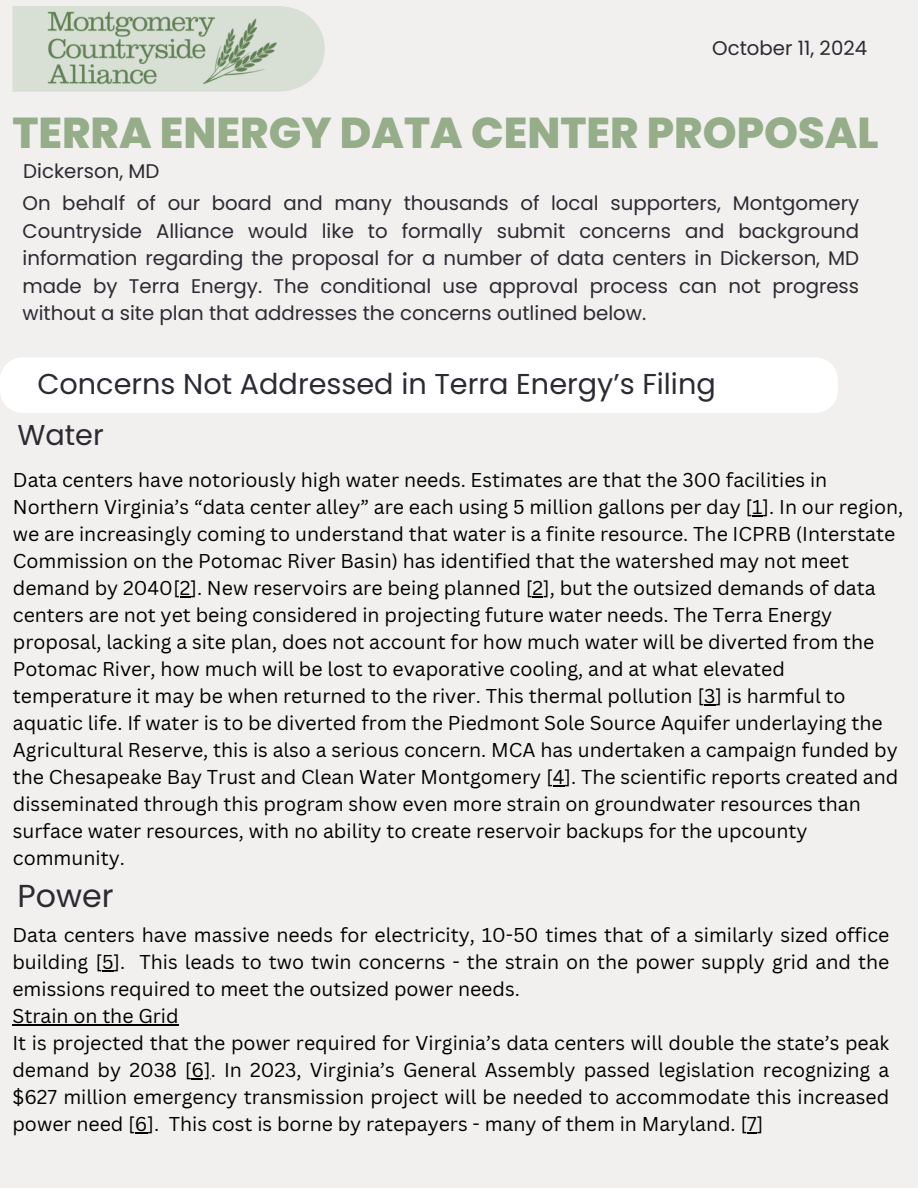
<style>
.page{position:relative;width:918px;height:1188px;background:#f1f0ef}
.page>*{position:absolute;margin:0;border:0;box-sizing:border-box;transform-origin:0 0}
.t1{font:800 43.2px "Poppins";color:#95ad88}
.t2{font:31.65px "Poppins";color:#2c2a32}
.t3{font:28.65px "Poppins";color:#2c2a32}
.t4{font:19.8px/27.5px "Poppins";color:#2c2a32;text-align:justify}
.t5{font:19.5px/27px "Canva Sans";color:#000}
</style>
<div class="page">
<div style="left:0;top:358px;width:838px;height:55px;background:#fff"></div>
<svg style="left:13px;top:6px;width:312px;height:86px"></svg>
<img style="left:37px;top:6px;width:250px;height:86px">
<svg style="left:704px;top:704px;width:12px;height:1px"></svg>
<svg style="left:553px;top:785px;width:12px;height:1px"></svg>
<svg style="left:102px;top:970px;width:12px;height:2px"></svg>
<hr style="left:12px;top:1024px;width:167px;height:2px;background:#000">
<svg style="left:192px;top:1078px;width:19px;height:2px"></svg>
<svg style="left:135px;top:1132px;width:12px;height:2px"></svg>
<svg style="left:747px;top:1132px;width:10px;height:2px"></svg>
<p class="t4" style="left:712px;top:35px;width:156px">October 11, 2024</p>
<p class="t1" style="left:12px;top:103px;width:868px">TERRA ENERGY DATA CENTER PROPOSAL</p>
<p class="t4" style="left:23px;top:158px;width:138px">Dickerson, MD</p>
<h1 class="t4" style="left:23px;top:190px;width:838px">On behalf of our board and many thousands of local supporters, Montgomery Countryside Alliance would like to formally submit concerns and background information regarding the proposal for a number of data centers in Dickerson, MD made by Terra Energy. The conditional use approval process can not progress without a site plan that addresses the concerns outlined below.</h1>
<p class="t3" style="left:37px;top:364px;width:680px">Concerns Not Addressed in Terra Energy’s Filing</p>
<p class="t3" style="left:17px;top:414px;width:88px">Water</p>
<h2 class="t5" style="left:13px;top:466px;width:892px">Data centers have notoriously high water needs. Estimates are that the 300 facilities in Northern Virginia’s “data center alley” are each using 5 million gallons per day [1]. In our region, we are increasingly coming to understand that water is a finite resource. The ICPRB (Interstate Commission on the Potomac River Basin) has identified that the watershed may not meet demand by 2040[2]. New reservoirs are being planned [2], but the outsized demands of data centers are not yet being considered in projecting future water needs. The Terra Energy proposal, lacking a site plan, does not account for how much water will be diverted from the Potomac River, how much will be lost to evaporative cooling, and at what elevated temperature it may be when returned to the river. This thermal pollution [3] is harmful to aquatic life. If water is to be diverted from the Piedmont Sole Source Aquifer underlaying the Agricultural Reserve, this is also a serious concern. MCA has undertaken a campaign funded by the Chesapeake Bay Trust and Clean Water Montgomery [4]. The scientific reports created and disseminated through this program show even more strain on groundwater resources than surface water resources, with no ability to create reservoir backups for the upcounty community.</h2>
<h2 class="t2" style="left:17px;top:874px;width:98px">Power</h2>
<p class="t5" style="left:12px;top:921px;width:878px;text-align:justify">Data centers have massive needs for electricity, 10-50 times that of a similarly sized office building [5]. This leads to two twin concerns - the strain on the power supply grid and the emissions required to meet the outsized power needs.</p>
<h2 class="t5" style="left:12px;top:1002px;width:168px">Strain on the Grid</h2>
<p class="t5" style="left:12px;top:1029px;width:878px">It is projected that the power required for Virginia’s data centers will double the state’s peak demand by 2038 [6]. In 2023, Virginia’s General Assembly passed legislation recognizing a</p>
<p class="t5" style="left:12px;top:1083px;width:878px">$627 million emergency transmission project will be needed to accommodate this increased power need [6]. This cost is borne by ratepayers - many of them in Maryland. [7]</p>
</div>
